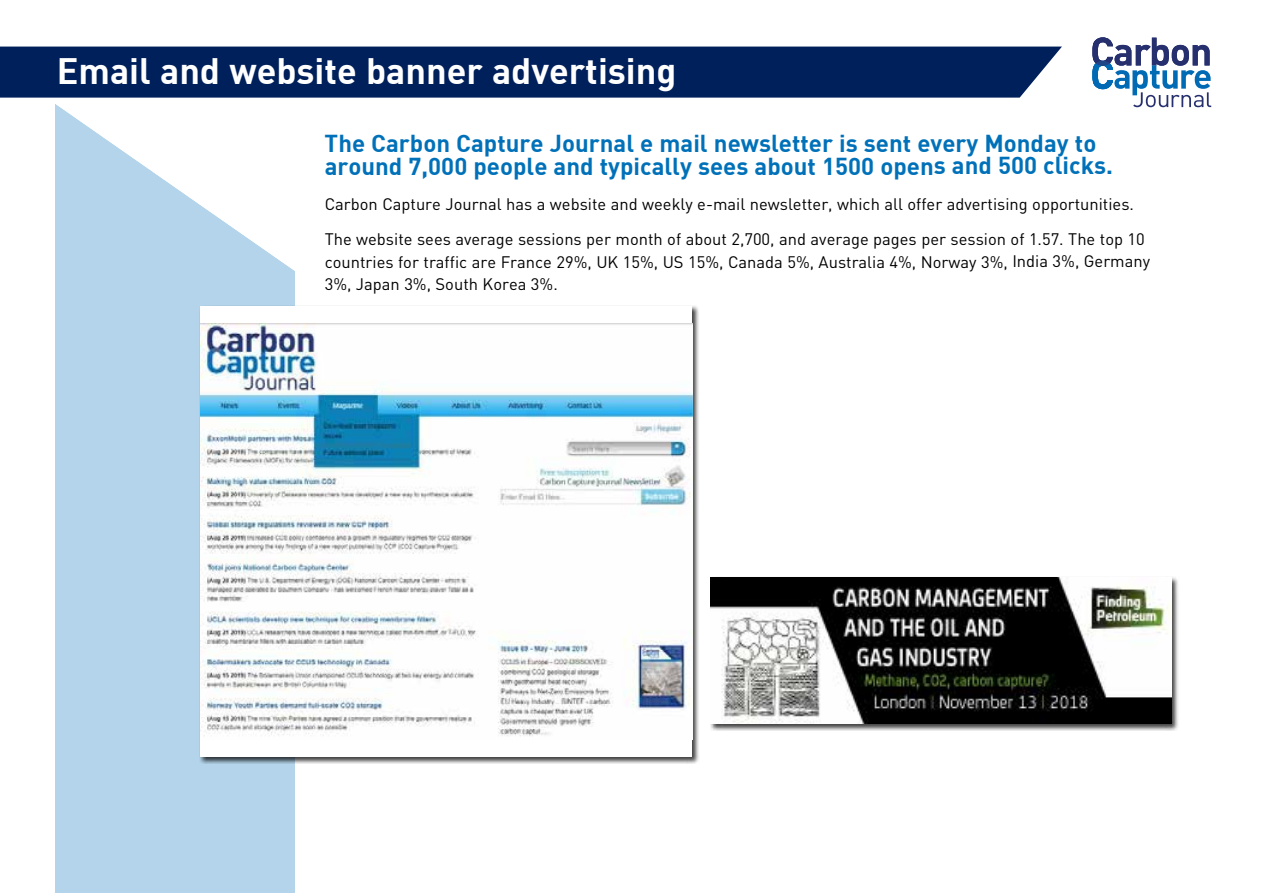
<style>
.page{position:relative;width:1263px;height:893px;background:#fff}
.page>*{position:absolute;margin:0;border:0;box-sizing:border-box;transform-origin:0 0}
.t1{font:36px "DIN Bold";color:#fff}
.t2{font:24px/22.5px "DIN Bold";color:#0071b9}
.t3{font:16.5px/35.2px "DIN";color:#000}
</style>
<div class="page">
<div style="left:55px;top:77px;width:240px;height:816px;background:#b3d4ea"></div>
<svg style="left:55px;top:98px;width:240px;height:173px"></svg>
<div style="left:0;top:47px;width:1062px;height:51px;background:#00205b"></div>
<svg style="left:1092px;top:37px;width:119px;height:70px"></svg>
<div style="left:199px;top:305px;width:500px;height:459px;background:#000;opacity:.75"></div>
<div style="left:201px;top:306px;width:491px;height:451px;background:#fff"></div>
<img style="left:201px;top:324px;width:491px;height:412px">
<div style="left:710px;top:576px;width:469px;height:155px;background:#000;opacity:.75"></div>
<img style="left:711px;top:578px;width:460px;height:146px">
<h1 class="t1" style="left:57px;top:47px;width:621px">Email and website banner advertising</h1>
<h2 class="t2" style="left:325px;top:131px;width:790px">The Carbon Capture Journal e mail newsletter is sent every Monday to around 7,000 people and typically sees about 1500 opens and 500 clicks.</h2>
<p class="t3" style="left:325px;top:186px;width:822px">Carbon Capture Journal has a website and weekly e-mail newsletter, which all offer advertising opportunities.<br>The website sees average sessions per month of about 2,700, and average pages per session of 1.57. The top 10</p>
<p class="t3" style="left:325px;top:250px;width:827px;line-height:22.6px">countries for traffic are France 29%, UK 15%, US 15%, Canada 5%, Australia 4%, Norway 3%, India 3%, Germany<br>3%, Japan 3%, South Korea 3%.</p>
</div>
